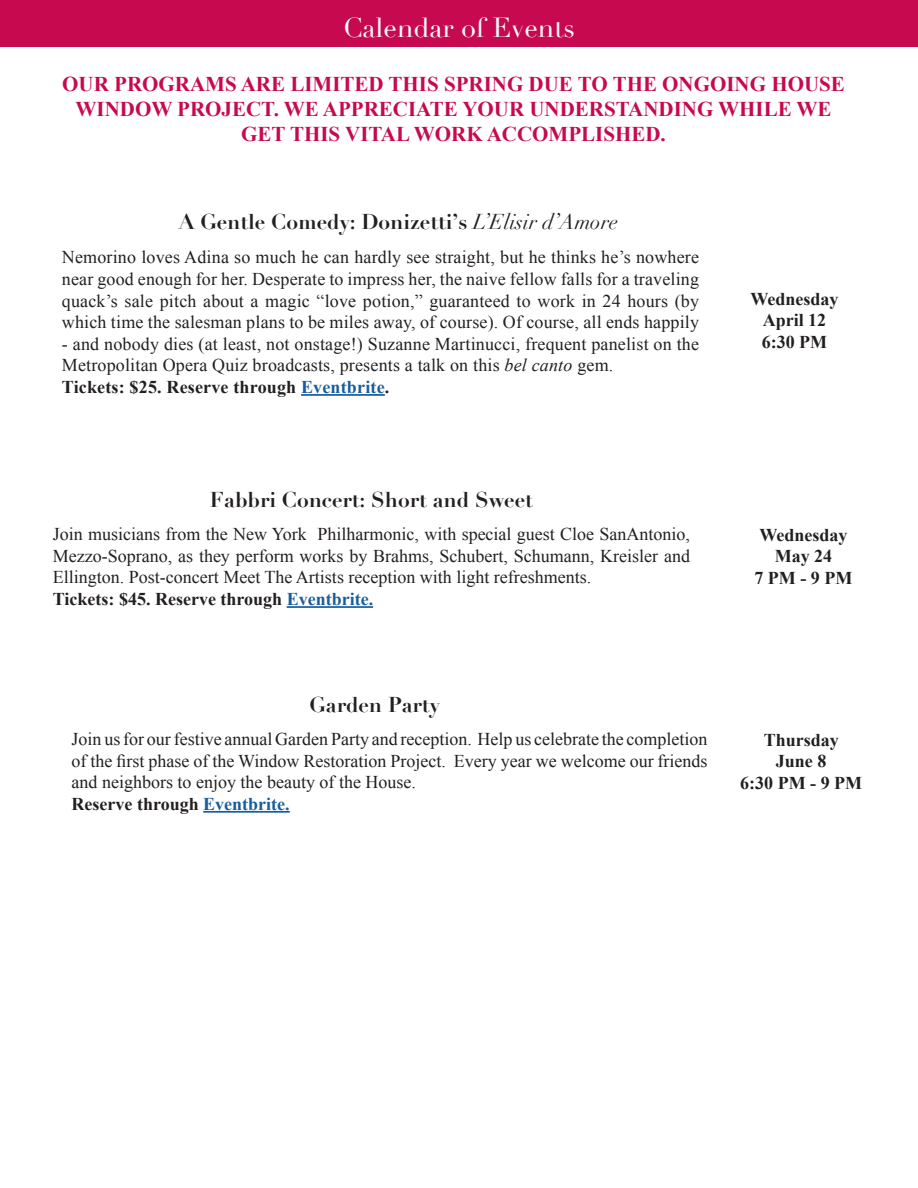
<style>
.page{position:relative;width:918px;height:1188px;background:#fff}
.page>*{position:absolute;margin:0;border:0;box-sizing:border-box;transform-origin:0 0}
.t1{font:27px "Didot";color:#fafafa}
.t2{font:700 21px/25.2px "Times New Roman";color:#c7094f;text-align:center}
.A_Winter_Newsletter{font:700 21px "Didot";color:#231f20}
.A_Winter_Newsletter-2{font:18px/21.6px "Times New Roman";letter-spacing:.01em;color:#231f20;text-align:justify}
.A_Winter_Dates{font:700 18px "Times New Roman";color:#231f20}
.s1{font-weight:400;font-style:italic}
.s2{font-style:italic}
.s3{color:#175d9e}
</style>
<div class="page">
<div style="left:0;top:0;width:918px;height:47px;background:#c7094f"></div>
<hr style="left:287px;top:606px;width:86px;height:2px;background:#175d9e">
<hr style="left:301px;top:394px;width:84px;height:2px;background:#175d9e">
<hr style="left:203px;top:811px;width:87px;height:2px;background:#175d9e">
<p class="t1" style="left:343px;top:12px;width:233px">Calendar of Events</p>
<p class="t2" style="left:62px;top:71px;width:784px">OUR PROGRAMS ARE LIMITED THIS SPRING DUE TO THE ONGOING HOUSE<br>WINDOW PROJECT. WE APPRECIATE YOUR UNDERSTANDING WHILE WE<br>GET THIS VITAL WORK ACCOMPLISHED.</p>
<p class="A_Winter_Newsletter" style="left:179px;top:209px;width:441px">A Gentle Comedy: Donizetti’s <span class="s1">L’Elisir d’Amore</span></p>
<p class="A_Winter_Newsletter-2" style="left:62px;top:246px;width:639px">Nemorino loves Adina so much he can hardly see straight, but he thinks he’s nowhere near good enough for her. Desperate to impress her, the naive fellow falls for a traveling quack’s sale pitch about a magic “love potion,” guaranteed to work in 24 hours (by which time the salesman plans to be miles away, of course). Of course, all ends happily</p>
<p class="A_Winter_Newsletter-2" style="left:62px;top:333px;width:639px">- and nobody dies (at least, not onstage!) Suzanne Martinucci, frequent panelist on the<br>Metropolitan Opera Quiz broadcasts, presents a talk on this <span class="s2">bel canto</span> gem.</p>
<p class="A_Winter_Dates" style="left:62px;top:375px;width:329px">Tickets: $25. Reserve through <span class="s3">Eventbrite</span>.</p>
<p class="A_Winter_Dates" style="left:750px;top:286px;width:90px">Wednesday</p>
<p class="A_Winter_Dates" style="left:763px;top:308px;width:65px">April 12</p>
<p class="A_Winter_Dates" style="left:762px;top:329px;width:67px">6:30 PM</p>
<p class="A_Winter_Newsletter" style="left:210px;top:487px;width:325px">Fabbri Concert: Short and Sweet</p>
<p class="A_Winter_Newsletter-2" style="left:53px;top:523px;width:639px">Join musicians from the New York Philharmonic, with special guest Cloe SanAntonio, Mezzo-Soprano, as they perform works by Brahms, Schubert, Schumann, Kreisler and Ellington. Post-concert Meet The Artists reception with light refreshments.</p>
<p class="A_Winter_Dates" style="left:53px;top:587px;width:322px">Tickets: $45. Reserve through <span class="s3">Eventbrite.</span></p>
<p class="A_Winter_Dates" style="left:759px;top:522px;width:90px">Wednesday</p>
<p class="A_Winter_Dates" style="left:775px;top:544px;width:59px">May 24</p>
<p class="A_Winter_Dates" style="left:754px;top:565px;width:99px">7 PM - 9 PM</p>
<p class="A_Winter_Newsletter" style="left:309px;top:691px;width:132px">Garden Party</p>
<p class="A_Winter_Newsletter-2" style="left:72px;top:728px;width:638px">Join us for our festive annual Garden Party and reception. Help us celebrate the completion of the first phase of the Window Restoration Project. Every year we welcome our friends and neighbors to enjoy the beauty of the House.</p>
<p class="A_Winter_Dates" style="left:72px;top:791px;width:220px">Reserve through <span class="s3">Eventbrite.</span></p>
<p class="A_Winter_Dates" style="left:764px;top:727px;width:77px">Thursday</p>
<p class="A_Winter_Dates" style="left:776px;top:749px;width:52px">June 8</p>
<p class="A_Winter_Dates" style="left:740px;top:770px;width:123px">6:30 PM - 9 PM</p>
</div>
